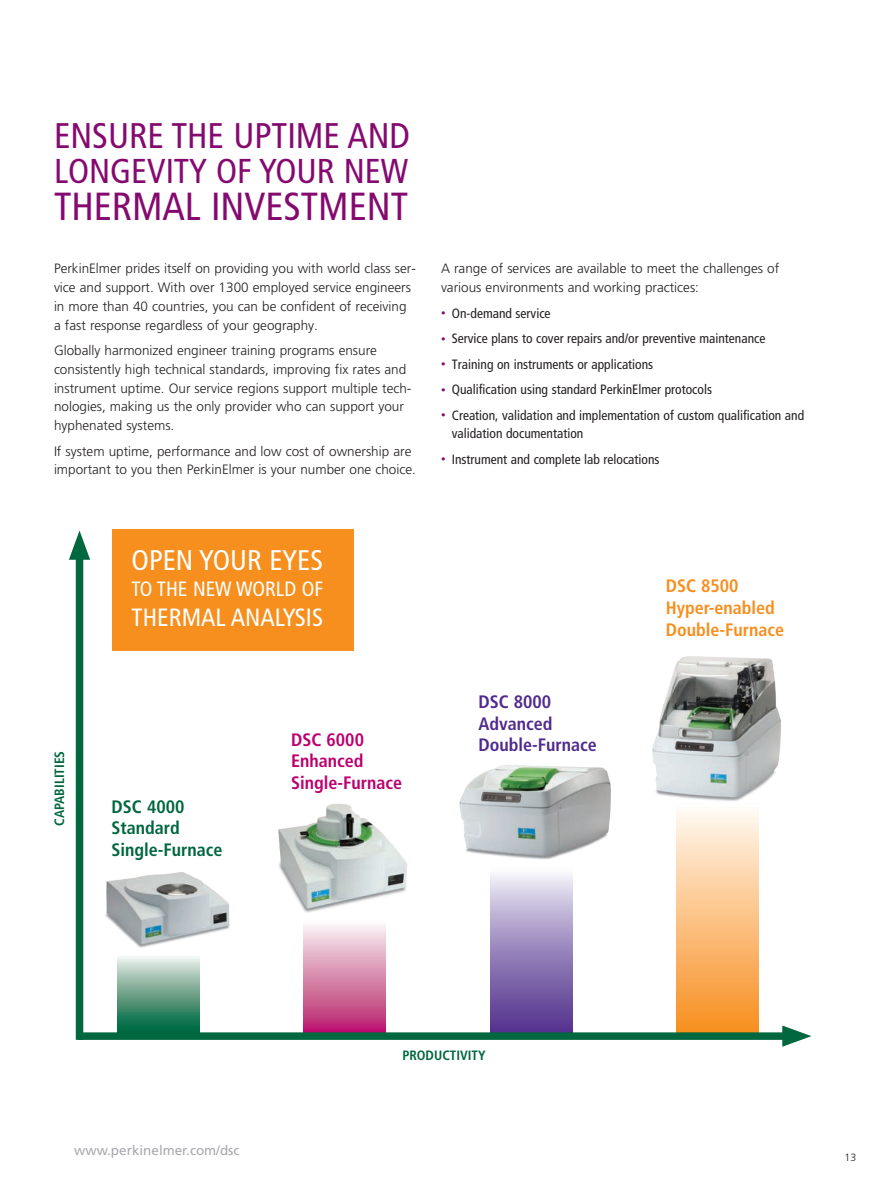
<style>
.page{position:relative;width:891px;height:1188px;background:#fff}
.page>*{position:absolute;margin:0;border:0;box-sizing:border-box;transform-origin:0 0}
.Inside_Page_Headers{font:condensed 39.15px "Frutiger";color:#850a70}
.Inside_Page_Headers-2{font:condensed 35.7px "Frutiger";color:#850a70}
.Inside_Page_Headers-3{font:condensed 34.5px "Frutiger";color:#850a70}
.Inside_Page_Headers-4{font:condensed 28.5px "Frutiger";color:#fff}
.Inside_Page_Headers-5{font:condensed 25.05px "Frutiger";color:#fff}
.Inside_Page_Headers-6{font:condensed 20.7px "Frutiger";color:#fff}
.Intro_Sub{font:700 condensed 18px "Frutiger LT Com";color:#f68f1e}
.Intro_Sub-2{font:700 condensed 18px "Frutiger LT Com";color:#bb016f}
.Intro_Sub-3{font:700 condensed 18px/21.6px "Frutiger LT Com";color:#00673e}
.Intro_Sub-4{font:700 condensed 18px "Frutiger LT Com";color:#502b8d}
.Copy_-_Paragraphs{font:300 13.5px/18.8px "Frutiger";color:#231f20}
.Copy_-_Paragraphs-2{font:condensed 13.5px/18.8px "Frutiger LT Com";color:#231f20}
.Intro_Sub-5{font:700 condensed 13.5px "Frutiger LT Com";color:#00673e}
.t1{font:13.5px "Frutiger";color:#a8a9ad}
.t2{font:300 10.5px "Frutiger";color:#231f20}
.s1{font-size:9px;color:#850a70}
</style>
<div class="page">
<div style="left:112px;top:529px;width:242px;height:122px;background:#f68f1e"></div>
<svg style="left:303px;top:925px;width:83px;height:107px;background:#d787ad"></svg>
<div style="left:117px;top:954px;width:83px;height:80px;background:linear-gradient(to bottom,#f5f1ee,#005d32)"></div>
<div style="left:490px;top:868px;width:83px;height:166px;background:linear-gradient(to bottom,#f0eff7,#4c2888)"></div>
<div style="left:676px;top:808px;width:83px;height:226px;background:linear-gradient(to bottom,#fff8f0,#f78e1e)"></div>
<div style="left:78px;top:1032px;width:717px;height:8px;background:#00673e"></div>
<svg style="left:782px;top:1025px;width:30px;height:22px"></svg>
<div style="left:76px;top:548px;width:7px;height:492px;background:#00673e"></div>
<svg style="left:69px;top:531px;width:21px;height:29px"></svg>
<img style="left:278px;top:803px;width:129px;height:110px">
<img style="left:105px;top:872px;width:125px;height:76px">
<img style="left:459px;top:765px;width:152px;height:95px">
<img style="left:652px;top:656px;width:129px;height:145px">
<p class="Inside_Page_Headers-2" style="left:54px;top:115px;width:358px">ENSURE THE UPTIME AND</p>
<p class="Inside_Page_Headers-3" style="left:54px;top:151px;width:356px">LONGEVITY OF YOUR NEW</p>
<p class="Inside_Page_Headers" style="left:54px;top:184px;width:356px">THERMAL INVESTMENT</p>
<p class="Copy_-_Paragraphs" style="left:54px;top:259px;width:363px">PerkinElmer prides itself on providing you with world class ser&shy;vice and support. With over 1300 employed service engineers in more than 40 countries, you can be confident of receiving a fast response regardless of your geography.</p>
<p class="Copy_-_Paragraphs" style="left:54px;top:341px;width:359px">Globally harmonized engineer training programs ensure consistently high technical standards, improving fix rates and instrument uptime. Our service regions support multiple tech&shy;nologies, making us the only provider who can support your hyphenated systems.</p>
<p class="Copy_-_Paragraphs" style="left:54px;top:442px;width:363px">If system uptime, performance and low cost of ownership are important to you then PerkinElmer is your number one choice.</p>
<p class="Copy_-_Paragraphs" style="left:441px;top:259px;width:340px">A range of services are available to meet the challenges of various environments and working practices:</p>
<p class="Copy_-_Paragraphs-2" style="left:441px;top:304px;width:111px"><span class="s1">•</span> On-demand service</p>
<p class="Copy_-_Paragraphs-2" style="left:441px;top:329px;width:326px"><span class="s1">•</span> Service plans to cover repairs and/or preventive maintenance</p>
<p class="Copy_-_Paragraphs-2" style="left:441px;top:355px;width:214px"><span class="s1">•</span> Training on instruments or applications</p>
<p class="Copy_-_Paragraphs-2" style="left:441px;top:380px;width:273px"><span class="s1">•</span> Qualification using standard PerkinElmer protocols</p>
<p class="Copy_-_Paragraphs-2" style="left:452px;top:406px;width:354px;text-indent:-11px"><span class="s1">•</span> Creation, validation and implementation of custom qualification and validation documentation</p>
<p class="Copy_-_Paragraphs-2" style="left:441px;top:450px;width:220px"><span class="s1">•</span> Instrument and complete lab relocations</p>
<p class="Intro_Sub-5" style="left:51px;top:826px;width:76px;rotate:-90deg">CAPABILITIES</p>
<p class="Inside_Page_Headers-4" style="left:132px;top:544px;width:193px">OPEN YOUR EYES</p>
<p class="Inside_Page_Headers-6" style="left:132px;top:577px;width:193px">TO THE NEW WORLD OF</p>
<p class="Inside_Page_Headers-5" style="left:132px;top:602px;width:193px">THERMAL ANALYSIS</p>
<p class="Intro_Sub-3" style="left:112px;top:796px;width:74px">DSC 4000</p>
<p class="Intro_Sub-3" style="left:112px;top:817px;width:113px">Standard<br>Single-Furnace</p>
<p class="Intro_Sub-2" style="left:291px;top:729px;width:74px">DSC 6000</p>
<p class="Intro_Sub-2" style="left:291px;top:751px;width:74px">Enhanced</p>
<p class="Intro_Sub-2" style="left:291px;top:772px;width:113px">Single-Furnace</p>
<p class="Intro_Sub-4" style="left:478px;top:691px;width:74px">DSC 8000</p>
<p class="Intro_Sub-4" style="left:478px;top:713px;width:75px">Advanced</p>
<p class="Intro_Sub-4" style="left:478px;top:734px;width:120px">Double-Furnace</p>
<p class="Intro_Sub" style="left:666px;top:575px;width:74px">DSC 8500</p>
<p class="Intro_Sub" style="left:666px;top:597px;width:111px">Hyper-enabled</p>
<p class="Intro_Sub" style="left:666px;top:619px;width:120px">Double-Furnace</p>
<p class="t1" style="left:74px;top:1143px;width:167px">www.perkinelmer.com/dsc</p>
<p class="Intro_Sub-5" style="left:402px;top:1047px;width:85px">PRODUCTIVITY</p>
<p class="t2" style="left:845px;top:1151px;width:13px">13</p>
</div>
